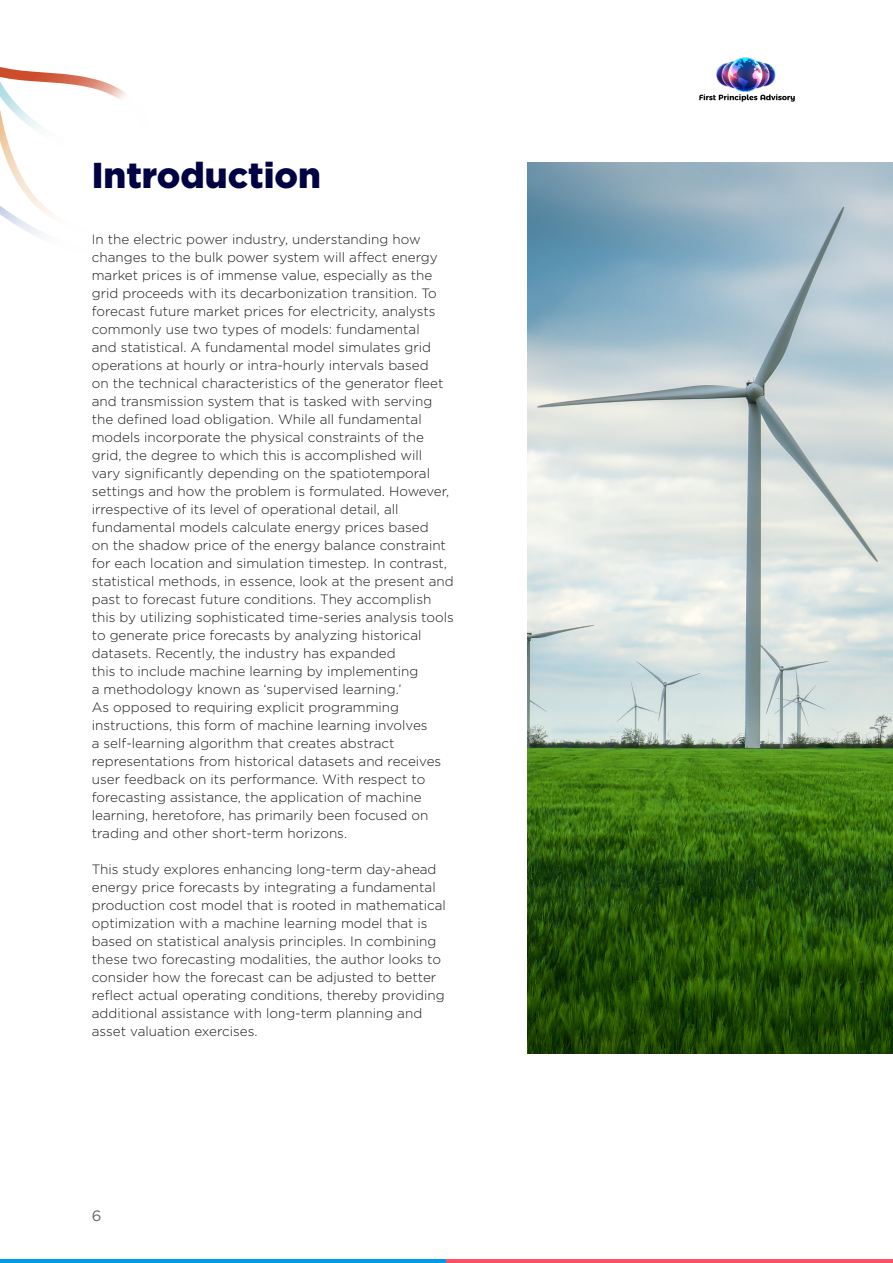
<style>
.page{position:relative;width:893px;height:1263px;background:#fff}
.page>*{position:absolute;margin:0;border:0;box-sizing:border-box;transform-origin:0 0}
.t1{font:900 36px "Gotham";color:#010243}
.t2{font:15px "Gotham";color:#666}
.t3{font:300 13.5px/18px "Gotham";color:#1a1a1a}
</style>
<div class="page">
<hr style="left:0;top:1259px;width:446px;height:4px;background:#0099e5">
<hr style="left:446px;top:1259px;width:447px;height:4px;background:#ff4f63">
<img style="left:699px;top:57px;width:96px;height:45px">
<img style="left:0;top:146px;width:54px;height:91px">
<img style="left:0;top:129px;width:37px;height:17px">
<img style="left:0;top:67px;width:126px;height:62px">
<img style="left:528px;top:162px;width:365px;height:891px">
<img style="left:892px;top:162px;width:1px;height:111px">
<p class="t1" style="left:92px;top:151px;width:231px">Introduction</p>
<p class="t3" style="left:92px;top:230px;width:363px">In the electric power industry, understanding how changes to the bulk power system will affect energy market prices is of immense value, especially as the grid proceeds with its decarbonization transition. To forecast future market prices for electricity, analysts commonly use two types of models: fundamental<br>and statistical. A fundamental model simulates grid operations at hourly or intra-hourly intervals based<br>on the technical characteristics of the generator fleet and transmission system that is tasked with serving the defined load obligation. While all fundamental models incorporate the physical constraints of the grid, the degree to which this is accomplished will vary significantly depending on the spatiotemporal settings and how the problem is formulated. However, irrespective of its level of operational detail, all fundamental models calculate energy prices based<br>on the shadow price of the energy balance constraint for each location and simulation timestep. In contrast, statistical methods, in essence, look at the present and past to forecast future conditions. They accomplish this by utilizing sophisticated time-series analysis tools to generate price forecasts by analyzing historical datasets. Recently, the industry has expanded<br>this to include machine learning by implementing<br>a methodology known as ‘supervised learning.’<br>As opposed to requiring explicit programming instructions, this form of machine learning involves<br>a self-learning algorithm that creates abstract representations from historical datasets and receives user feedback on its performance. With respect to forecasting assistance, the application of machine learning, heretofore, has primarily been focused on trading and other short-term horizons.</p>
<p class="t3" style="left:92px;top:860px;width:356px">This study explores enhancing long-term day-ahead energy price forecasts by integrating a fundamental production cost model that is rooted in mathematical optimization with a machine learning model that is based on statistical analysis principles. In combining these two forecasting modalities, the author looks to consider how the forecast can be adjusted to better reflect actual operating conditions, thereby providing additional assistance with long-term planning and asset valuation exercises.</p>
<p class="t2" style="left:92px;top:1206px;width:11px">6</p>
</div>
